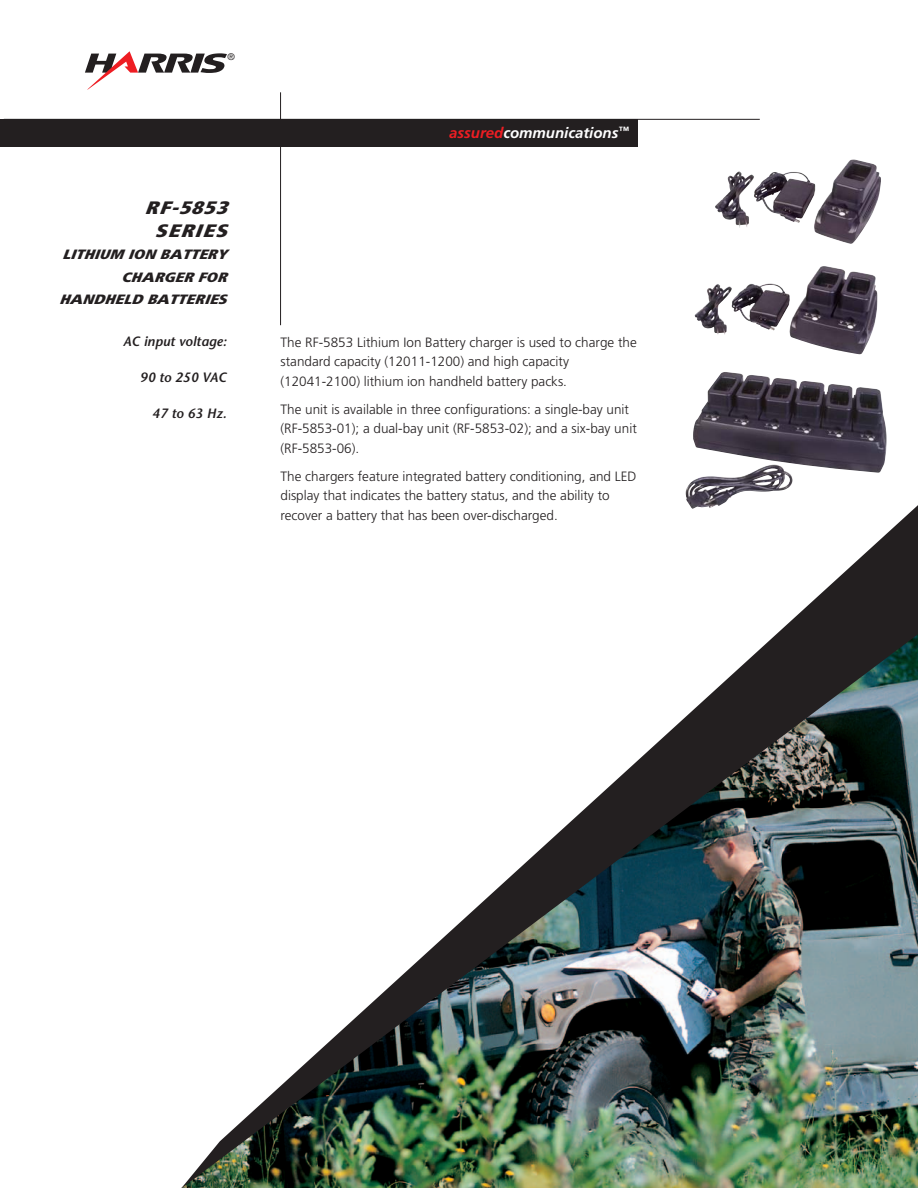
<style>
.page{position:relative;width:918px;height:1188px;background:#fff}
.page>*{position:absolute;margin:0;border:0;box-sizing:border-box;transform-origin:0 0}
.t1{font:900 18px/22.5px "Harris Headline";letter-spacing:.06em;color:#231f20;text-align:center}
.t2{font:italic 700 15px "Frutiger";color:#fff}
.t3{font:300 13.5px/19.5px "Frutiger";color:#231f20}
.t4{font:900 13.5px/22.5px "Harris Headline";color:#231f20;text-align:right}
.t5{font:italic 600 13.5px "Stone Sans";color:#231f20}
.t6{font:9.3px "Helvetica";color:#231f20}
.s1{color:#ee1d23}
</style>
<div class="page">
<svg style="left:85px;top:51px;width:142px;height:39px"></svg>
<hr style="left:4px;top:119px;width:756px;height:1px;background:#231f20">
<div style="left:0;top:119px;width:638px;height:27px;background:#231f20"></div>
<hr style="left:280px;top:92px;width:1px;height:233px;background:#231f20">
<img style="left:686px;top:372px;width:201px;height:124px">
<img style="left:754px;top:159px;width:127px;height:85px">
<img style="left:732px;top:266px;width:146px;height:88px">
<img style="left:181px;top:496px;width:737px;height:692px">
<p class="t6" style="left:228px;top:54px;width:8px">®</p>
<h1 class="t1" style="left:145px;top:198px;width:84px">RF-5853<br>SERIES</h1>
<p class="t4" style="left:59px;top:244px;width:169px">LITHIUM ION BATTERY<br>CHARGER FOR<br>HANDHELD BATTERIES</p>
<p class="t5" style="left:123px;top:336px;width:105px">AC input voltage:</p>
<p class="t5" style="left:140px;top:372px;width:88px">90 to 250 VAC</p>
<p class="t5" style="left:152px;top:408px;width:76px">47 to 63 Hz.</p>
<p class="t2" style="left:449px;top:126px;width:181px"><span class="s1">assured</span>communications<sup>™</sup></p>
<p class="t3" style="left:281px;top:333px;width:358px">The RF-5853 Lithium Ion Battery charger is used to charge the standard capacity (12011-1200) and high capacity (12041-2100) lithium ion handheld battery packs.</p>
<p class="t3" style="left:281px;top:400px;width:358px">The unit is available in three configurations: a single-bay unit (RF-5853-01); a dual-bay unit (RF-5853-02); and a six-bay unit (RF-5853-06).</p>
<p class="t3" style="left:281px;top:467px;width:358px">The chargers feature integrated battery conditioning, and LED display that indicates the battery status, and the ability to recover a battery that has been over-discharged.</p>
</div>
